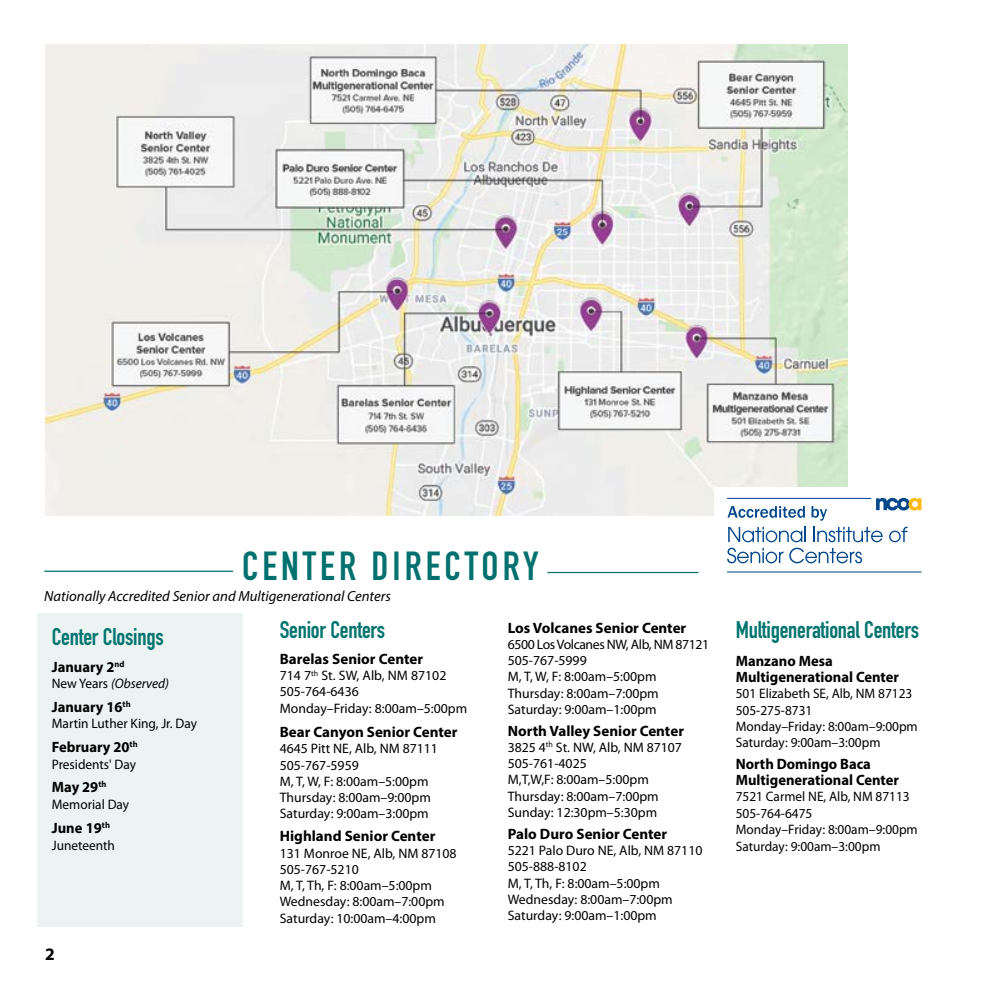
<style>
.page{position:relative;width:990px;height:990px;background:#fff}
.page>*{position:absolute;margin:0;border:0;box-sizing:border-box;transform-origin:0 0}
.t1{font:700 40px "DIN Condensed";letter-spacing:.1em;color:#00716e}
.t2{font:700 23.75px "DIN Condensed";letter-spacing:-.01em;color:#00746f}
.t3{font:700 17.5px "Myriad Pro";color:#000}
.t4{font:700 15px/16.2px "Myriad Pro";color:#000}
.t5{font:italic 14.75px "Myriad Pro";color:#000}
.t6{font:13.75px/16.2px "Myriad Pro";color:#000}
.t7{font:italic 13.75px "Myriad Pro";color:#000}
.s1{font-style:normal}
</style>
<div class="page">
<div style="left:38px;top:614px;width:205px;height:313px;background:#ebf4f3"></div>
<img style="left:46px;top:44px;width:801px;height:472px">
<hr style="left:44px;top:571px;width:189px;height:1px;background:#00716e">
<hr style="left:547px;top:572px;width:151px;height:1px;background:#00716e">
<div style="left:714px;top:487px;width:207px;height:92px;background:#fff"></div>
<svg style="left:876px;top:498px;width:45px;height:13px"></svg>
<svg style="left:728px;top:527px;width:78px;height:15px"></svg>
<svg style="left:813px;top:527px;width:70px;height:15px"></svg>
<svg style="left:889px;top:527px;width:19px;height:15px"></svg>
<svg style="left:727px;top:548px;width:135px;height:15px"></svg>
<svg style="left:728px;top:506px;width:99px;height:15px"></svg>
<hr style="left:727px;top:498px;width:144px;height:1px;background:#00468b">
<hr style="left:727px;top:571px;width:194px;height:1px;background:#00468b">
<h1 class="t1" style="left:242px;top:539px;width:298px">CENTER DIRECTORY</h1>
<p class="t5" style="left:44px;top:587px;width:348px">Nationally Accredited Senior and Multigenerational Centers</p>
<h2 class="t2" style="left:52px;top:620px;width:113px">Center Closings</h2>
<p class="t4" style="left:52px;top:658px;width:74px">January 2<sup>nd</sup></p>
<p class="t7" style="left:52px;top:675px;width:119px"><span class="s1">New Years</span> (Observed)</p>
<p class="t4" style="left:52px;top:698px;width:80px">January 16<sup>th</sup></p>
<p class="t6" style="left:52px;top:716px;width:147px">Martin Luther King, Jr. Day</p>
<p class="t4" style="left:52px;top:739px;width:87px">February 20<sup>th</sup></p>
<p class="t6" style="left:52px;top:756px;width:86px">Presidents' Day</p>
<p class="t4" style="left:52px;top:779px;width:56px">May 29<sup>th</sup></p>
<p class="t6" style="left:52px;top:796px;width:79px">Memorial Day</p>
<p class="t4" style="left:52px;top:819px;width:60px">June 19<sup>th</sup></p>
<p class="t6" style="left:52px;top:838px;width:65px">Juneteenth</p>
<h2 class="t2" style="left:280px;top:614px;width:107px">Senior Centers</h2>
<p class="t4" style="left:280px;top:650px;width:145px">Barelas Senior Center</p>
<p class="t6" style="left:280px;top:668px;width:189px">714 7<sup>th</sup> St. SW, Alb, NM 87102<br>505-764-6436<br>Monday–Friday: 8:00am–5:00pm</p>
<p class="t4" style="left:280px;top:723px;width:179px">Bear Canyon Senior Center</p>
<p class="t6" style="left:280px;top:741px;width:160px">4645 Pitt NE, Alb, NM 87111<br>505-767-5959<br>M, T, W, F: 8:00am–5:00pm<br>Thursday: 8:00am–9:00pm<br>Saturday: 9:00am–3:00pm</p>
<p class="t4" style="left:280px;top:828px;width:157px">Highland Senior Center</p>
<p class="t6" style="left:280px;top:845px;width:178px">131 Monroe NE, Alb, NM 87108<br>505-767-5210<br>M, T, Th, F: 8:00am–5:00pm<br>Wednesday: 8:00am–7:00pm<br>Saturday: 10:00am–4:00pm</p>
<p class="t4" style="left:508px;top:619px;width:180px">Los Volcanes Senior Center</p>
<p class="t6" style="left:508px;top:636px;width:203px">6500 Los Volcanes NW, Alb, NM 87121<br>505-767-5999<br>M, T, W, F: 8:00am–5:00pm<br>Thursday: 8:00am–7:00pm<br>Saturday: 9:00am–1:00pm</p>
<p class="t4" style="left:508px;top:722px;width:178px">North Valley Senior Center</p>
<p class="t6" style="left:508px;top:740px;width:176px">3825 4<sup>th</sup> St. NW, Alb, NM 87107<br>505-761-4025<br>M,T,W,F: 8:00am–5:00pm<br>Thursday: 8:00am–7:00pm<br>Sunday: 12:30pm–5:30pm</p>
<p class="t4" style="left:508px;top:825px;width:161px">Palo Duro Senior Center</p>
<p class="t6" style="left:508px;top:843px;width:196px">5221 Palo Duro NE, Alb, NM 87110<br>505-888-8102<br>M, T, Th, F: 8:00am–5:00pm<br>Wednesday: 8:00am–7:00pm<br>Saturday: 9:00am–1:00pm</p>
<p class="t3" style="left:45px;top:943px;width:11px">2</p>
<h2 class="t2" style="left:736px;top:614px;width:185px">Multigenerational Centers</h2>
<p class="t4" style="left:736px;top:652px;width:165px">Manzano Mesa<br>Multigenerational Center</p>
<p class="t6" style="left:736px;top:686px;width:183px">501 Elizabeth SE, Alb, NM 87123<br>505-275-8731<br>Monday–Friday: 8:00am–9:00pm<br>Saturday: 9:00am–3:00pm</p>
<p class="t4" style="left:736px;top:755px;width:165px">North Domingo Baca<br>Multigenerational Center</p>
<p class="t6" style="left:736px;top:789px;width:183px">7521 Carmel NE, Alb, NM 87113<br>505-764-6475<br>Monday–Friday: 8:00am–9:00pm</p>
<p class="t6" style="left:736px;top:839px;width:146px">Saturday: 9:00am–3:00pm</p>
</div>
